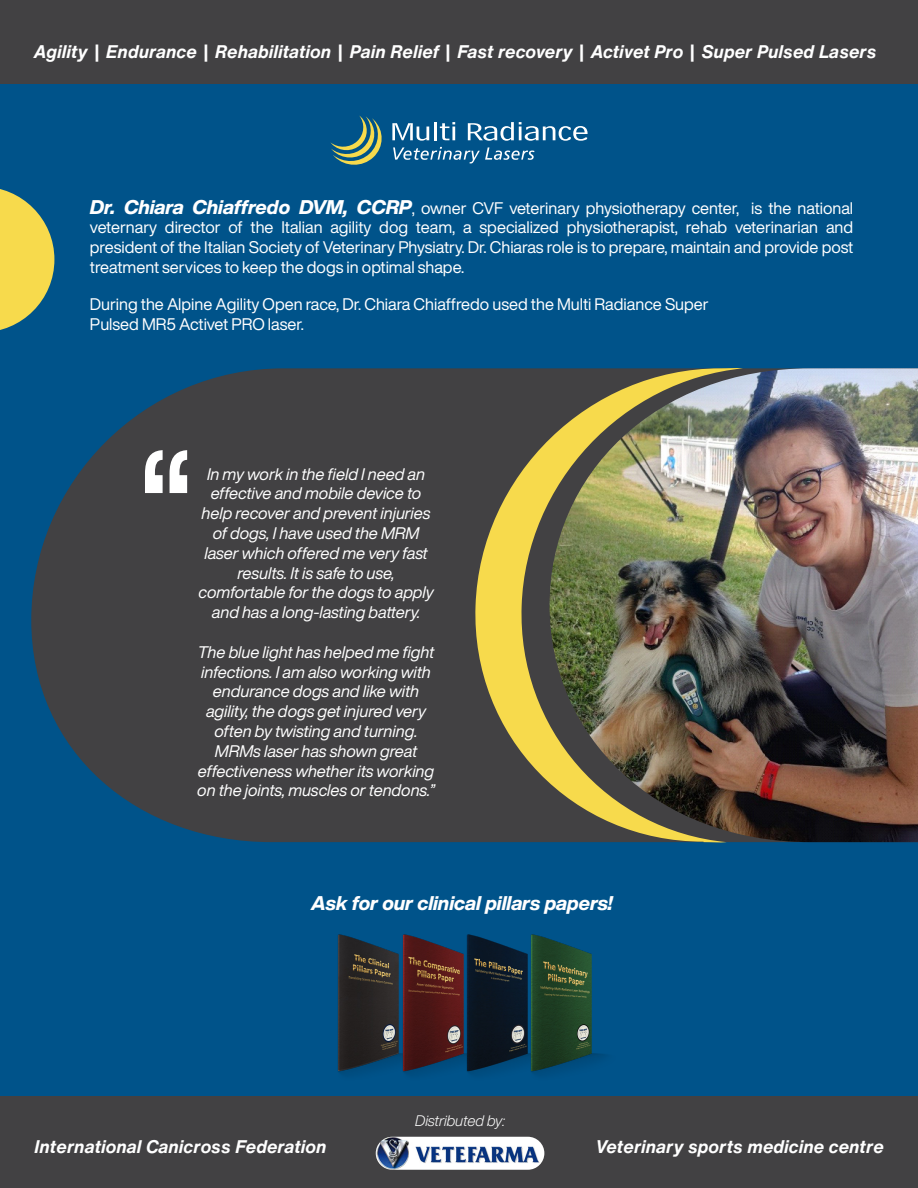
<style>
.page{position:relative;width:918px;height:1188px;background:#00538a}
.page>*{position:absolute;margin:0;border:0;box-sizing:border-box;transform-origin:0 0}
.t1{font:italic 700 expanded 19.5px "Helvetica Now Display";color:#fff}
.t2{font:italic 700 18px "Helvetica Now Text";color:#fff}
.t3{font:italic 16.5px/19.8px "Helvetica Now Display";color:#fff;text-align:center}
.t4{font:16.5px/19.8px "Helvetica Now Display";color:#fff;text-align:justify}
.t5{font:italic 300 15px "Helvetica Now Display";color:#fff}
.s1{font-weight:700;font-style:italic;font-stretch:expanded;font-size:19.5px}
</style>
<div class="page">
<div style="left:0;top:0;width:918px;height:83px;background:#424143"></div>
<div style="left:0;top:1097px;width:918px;height:91px;background:#424143"></div>
<svg style="left:31px;top:368px;width:440px;height:474px;background:#3a434b"></svg>
<img style="left:743px;top:368px;width:175px;height:474px">
<img style="left:471px;top:368px;width:272px;height:475px">
<svg style="left:330px;top:116px;width:52px;height:49px"></svg>
<hr style="left:434px;top:122px;width:3px;height:18px;background:#fff">
<svg style="left:440px;top:122px;width:15px;height:18px"></svg>
<svg style="left:392px;top:123px;width:37px;height:18px"></svg>
<svg style="left:468px;top:122px;width:120px;height:19px"></svg>
<svg style="left:393px;top:147px;width:142px;height:16px"></svg>
<svg style="left:145px;top:450px;width:42px;height:43px;background:#bbbabb"></svg>
<img style="left:376px;top:1137px;width:168px;height:33px;border-radius:17px">
<img style="left:337px;top:934px;width:33px;height:140px">
<img style="left:370px;top:934px;width:64px;height:140px">
<img style="left:434px;top:934px;width:65px;height:140px">
<img style="left:499px;top:934px;width:106px;height:140px">
<svg style="left:0;top:189px;width:54px;height:141px"></svg>
<p class="t2" style="left:34px;top:38px;width:844px">Agility | Endurance | Rehabilitation | Pain Relief | Fast recovery | Activet Pro | Super Pulsed Lasers</p>
<p class="t4" style="left:90px;top:198px;width:765px"><span class="s1">Dr. Chiara Chiaffredo DVM, CCRP</span>, owner CVF veterinary physiotherapy center, is the national veternary director of the Italian agility dog team, a specialized physiotherapist, rehab veterinarian and president of the Italian Society of Veterinary Physiatry. Dr. Chiaras role is to prepare, maintain and provide post treatment services to keep the dogs in optimal shape.</p>
<p class="t4" style="left:90px;top:294px;width:620px">During the Alpine Agility Open race, Dr. Chiara Chiaffredo used the Multi Radiance Super<br>Pulsed MR5 Activet PRO laser.</p>
<p class="t3" style="left:199px;top:464px;width:237px">In my work in the field I need an effective and mobile device to help recover and prevent injuries of dogs, I have used the MRM laser which offered me very fast results. It is safe to use, comfortable for the dogs to apply and has a long-lasting battery.</p>
<p class="t3" style="left:197px;top:642px;width:239px">The blue light has helped me fight infections. I am also working with endurance dogs and like with agility, the dogs get injured very often by twisting and turning.<br>MRMs laser has shown great effectiveness whether its working on the joints, muscles or tendons.”</p>
<p class="t1" style="left:312px;top:890px;width:303px">Ask for our clinical pillars papers!</p>
<p class="t5" style="left:415px;top:1110px;width:91px">Distributed by:</p>
<p class="t2" style="left:34px;top:1133px;width:294px">International Canicross Federation</p>
<p class="t2" style="left:596px;top:1133px;width:290px">Veterinary sports medicine centre</p>
</div>
